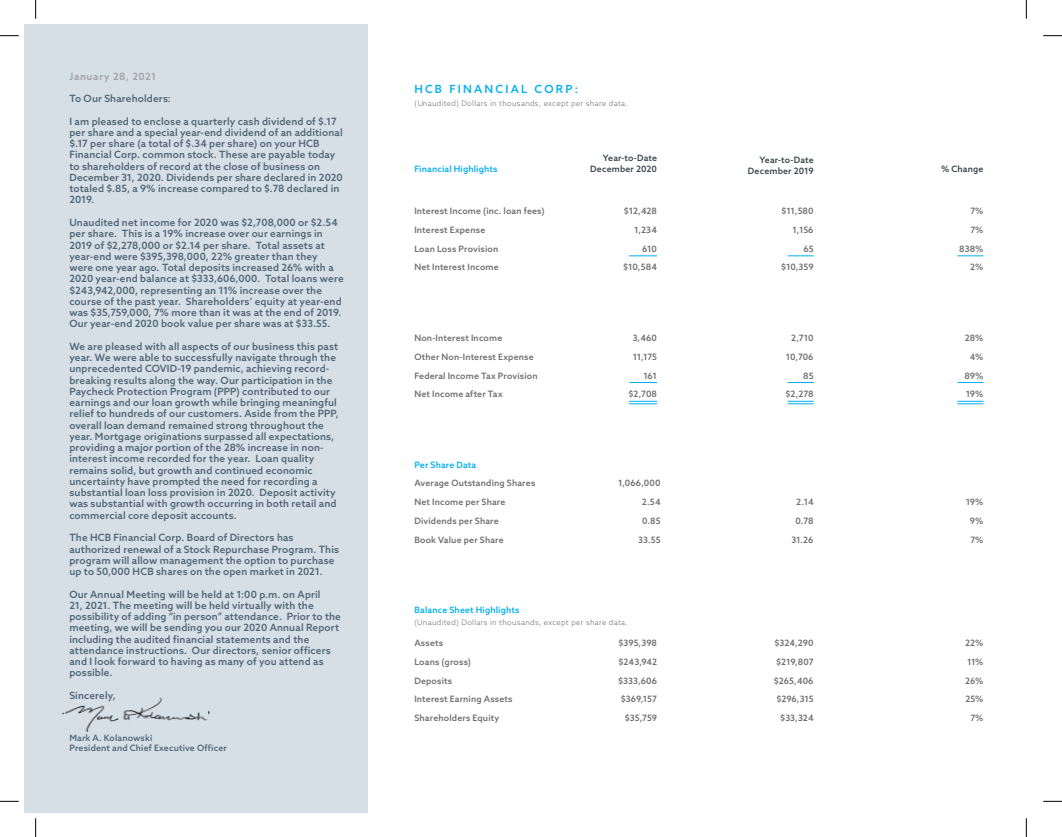
<style>
.page{position:relative;width:1062px;height:837px;background:#fff}
.page>*{position:absolute;margin:0;border:0;box-sizing:border-box;transform-origin:0 0}
.t1{font:500 11.25px "Azo Sans W01";letter-spacing:.2em;color:#00aeef}
.t2{font:500 10px/11.2px "Azo Sans W01";letter-spacing:.015em;color:#4f6674}
.t3{font:500 10px "Azo Sans W01";letter-spacing:.065em;color:#a1a1a9}
.t4{font:500 8.75px/18.8px "Azo Sans W01";letter-spacing:.02em;color:#6c6d70;text-align:center}
.t5{font:500 8.75px/18.8px "Azo Sans W01";color:#6c6d70;text-align:right}
.t6{font:500 8.75px/11.2px "Azo Sans W01";letter-spacing:.02em;color:#384249;text-align:right}
.t7{font:500 8.75px "Azo Sans W01";letter-spacing:.02em;color:#00aeef}
.t8{font:500 8.75px/10px "Azo Sans W01";letter-spacing:.02em;color:#4f6674}
.t9{font:500 8.75px/18.8px "Azo Sans W01";letter-spacing:-.01em;color:#6c6d70;text-align:right}
.t10{font:300 7.5px "Azo Sans W01";letter-spacing:.05em;color:#63676e}
</style>
<div class="page">
<div style="left:24px;top:24px;width:344px;height:788px;background:#d6dee6"></div>
<img style="left:62px;top:697px;width:148px;height:36px">
<svg style="left:629px;top:255px;width:28px;height:1px"></svg>
<svg style="left:787px;top:255px;width:26px;height:1px"></svg>
<svg style="left:957px;top:255px;width:26px;height:1px"></svg>
<svg style="left:629px;top:382px;width:28px;height:1px"></svg>
<svg style="left:629px;top:401px;width:28px;height:3px"></svg>
<svg style="left:957px;top:382px;width:26px;height:1px"></svg>
<svg style="left:787px;top:382px;width:26px;height:1px"></svg>
<svg style="left:787px;top:401px;width:26px;height:3px"></svg>
<svg style="left:957px;top:401px;width:26px;height:3px"></svg>
<svg style="left:0;top:35px;width:19px;height:1px"></svg>
<svg style="left:1043px;top:35px;width:18px;height:1px"></svg>
<svg style="left:0;top:800px;width:19px;height:1px"></svg>
<svg style="left:1043px;top:800px;width:18px;height:1px"></svg>
<svg style="left:35px;top:0;width:1px;height:19px"></svg>
<svg style="left:35px;top:818px;width:1px;height:18px"></svg>
<svg style="left:1025px;top:0;width:1px;height:19px"></svg>
<svg style="left:1025px;top:818px;width:1px;height:18px"></svg>
<p class="t3" style="left:69px;top:69px;width:88px">January 28, 2021</p>
<p class="t2" style="left:69px;top:92px;width:103px">To Our Shareholders:</p>
<p class="t2" style="left:69px;top:115px;width:275px">I am pleased to enclose a quarterly cash dividend of $.17 per share and a special year-end dividend of an additional $.17 per share (a total of $.34 per share) on your HCB Financial Corp. common stock. These are payable today to shareholders of record at the close of business on December 31, 2020. Dividends per share declared in 2020 totaled $.85, a 9% increase compared to $.78 declared in 2019.</p>
<p class="t2" style="left:69px;top:216px;width:276px">Unaudited net income for 2020 was $2,708,000 or $2.54 per share. This is a 19% increase over our earnings in 2019 of $2,278,000 or $2.14 per share. Total assets at year-end were $395,398,000, 22% greater than they were one year ago. Total deposits increased 26% with a 2020 year-end balance at $333,606,000. Total loans were $243,942,000, representing an 11% increase over the course of the past year. Shareholders’ equity at year-end was $35,759,000, 7% more than it was at the end of 2019.<br>Our year-end 2020 book value per share was at $33.55.</p>
<p class="t2" style="left:69px;top:340px;width:271px">We are pleased with all aspects of our business this past year. We were able to successfully navigate through the unprecedented COVID-19 pandemic, achieving record&shy;breaking results along the way. Our participation in the Paycheck Protection Program (PPP) contributed to our earnings and our loan growth while bringing meaningful relief to hundreds of our customers. Aside from the PPP, overall loan demand remained strong throughout the year. Mortgage originations surpassed all expectations, providing a major portion of the 28% increase in non&shy;interest income recorded for the year. Loan quality remains solid, but growth and continued economic uncertainty have prompted the need for recording a substantial loan loss provision in 2020. Deposit activity was substantial with growth occurring in both retail and commercial core deposit accounts.</p>
<p class="t2" style="left:69px;top:531px;width:271px">The HCB Financial Corp. Board of Directors has authorized renewal of a Stock Repurchase Program. This program will allow management the option to purchase up to 50,000 HCB shares on the open market in 2021.</p>
<p class="t2" style="left:69px;top:587px;width:273px">Our Annual Meeting will be held at 1:00 p.m. on April<br>21, 2021. The meeting will be held virtually with the possibility of adding “in person” attendance. Prior to the meeting, we will be sending you our 2020 Annual Report including the audited financial statements and the attendance instructions. Our directors, senior officers and I look forward to having as many of you attend as possible.</p>
<p class="t2" style="left:69px;top:689px;width:48px">Sincerely,</p>
<p class="t8" style="left:69px;top:732px;width:159px">Mark A. Kolanowski<br>President and Chief Executive Officer</p>
<p class="t1" style="left:414px;top:82px;width:165px">HCB FINANCIAL CORP:</p>
<p class="t10" style="left:414px;top:98px;width:215px">(Unaudited) Dollars in thousands, except per share data.</p>
<p class="t6" style="left:590px;top:152px;width:68px">Year-to-Date<br>December 2020</p>
<p class="t6" style="left:940px;top:163px;width:44px">% Change</p>
<p class="t7" style="left:414px;top:163px;width:85px">Financial Highlights</p>
<p class="t6" style="left:747px;top:154px;width:67px">Year-to-Date<br>December 2019</p>
<p class="t4" style="left:414px;top:201px;width:132px">Interest Income (inc. loan fees)</p>
<p class="t4" style="left:623px;top:201px;width:35px">$12,428</p>
<p class="t4" style="left:414px;top:220px;width:72px">Interest Expense</p>
<p class="t4" style="left:634px;top:220px;width:24px">1,234</p>
<p class="t4" style="left:414px;top:239px;width:85px">Loan Loss Provision</p>
<p class="t4" style="left:642px;top:239px;width:16px">610</p>
<p class="t4" style="left:414px;top:257px;width:86px">Net Interest Income</p>
<p class="t4" style="left:623px;top:257px;width:35px">$10,584</p>
<p class="t4" style="left:414px;top:328px;width:89px">Non-Interest Income</p>
<p class="t4" style="left:632px;top:328px;width:26px">3,460</p>
<p class="t4" style="left:414px;top:347px;width:121px">Other Non-Interest Expense</p>
<p class="t4" style="left:632px;top:347px;width:26px">11,175</p>
<p class="t4" style="left:414px;top:365px;width:125px">Federal Income Tax Provision</p>
<p class="t4" style="left:643px;top:365px;width:15px">161</p>
<p class="t4" style="left:414px;top:384px;width:90px">Net Income after Tax</p>
<p class="t4" style="left:628px;top:384px;width:30px">$2,708</p>
<p class="t7" style="left:414px;top:458px;width:63px">Per Share Data</p>
<p class="t4" style="left:414px;top:473px;width:122px">Average Outstanding Shares</p>
<p class="t4" style="left:618px;top:473px;width:44px">1,066,000</p>
<p class="t4" style="left:414px;top:492px;width:93px">Net Income per Share</p>
<p class="t4" style="left:641px;top:492px;width:20px">2.54</p>
<p class="t4" style="left:414px;top:511px;width:86px">Dividends per Share</p>
<p class="t4" style="left:642px;top:511px;width:20px">0.85</p>
<p class="t4" style="left:414px;top:529px;width:91px">Book Value per Share</p>
<p class="t4" style="left:638px;top:529px;width:24px">33.55</p>
<p class="t7" style="left:414px;top:604px;width:107px">Balance Sheet Highlights</p>
<p class="t10" style="left:414px;top:617px;width:215px">(Unaudited) Dollars in thousands, except per share data.</p>
<p class="t4" style="left:414px;top:633px;width:30px">Assets</p>
<p class="t4" style="left:618px;top:633px;width:40px">$395,398</p>
<p class="t4" style="left:414px;top:651px;width:58px">Loans (gross)</p>
<p class="t4" style="left:618px;top:651px;width:40px">$243,942</p>
<p class="t4" style="left:414px;top:670px;width:39px">Deposits</p>
<p class="t4" style="left:618px;top:670px;width:40px">$333,606</p>
<p class="t4" style="left:414px;top:689px;width:100px">Interest Earning Assets</p>
<p class="t4" style="left:620px;top:689px;width:38px">$369,157</p>
<p class="t4" style="left:414px;top:708px;width:87px">Shareholders Equity</p>
<p class="t4" style="left:624px;top:708px;width:34px">$35,759</p>
<p class="t5" style="left:781px;top:201px;width:34px">$11,580<br>1,156<br>65 $10,359</p>
<p class="t4" style="left:959px;top:201px;width:26px;text-align:right">7%<br>7%<br>838%<br>2%</p>
<p class="t9" style="left:785px;top:328px;width:30px">2,710<br>10,706<br>85 $2,278</p>
<p class="t4" style="left:964px;top:328px;width:21px;text-align:right">28%<br>4%<br>89%<br>19%</p>
<p class="t4" style="left:791px;top:492px;width:24px">2.14<br>0.78<br>31.26</p>
<p class="t4" style="left:965px;top:492px;width:19px">19%<br>9%<br>7%</p>
<p class="t5" style="left:773px;top:633px;width:41px">$324,290 $219,807 $265,406 $296,315 $33,324</p>
<p class="t4" style="left:964px;top:633px;width:20px">22%<br>11%<br>26%<br>25%<br>7%</p>
</div>
